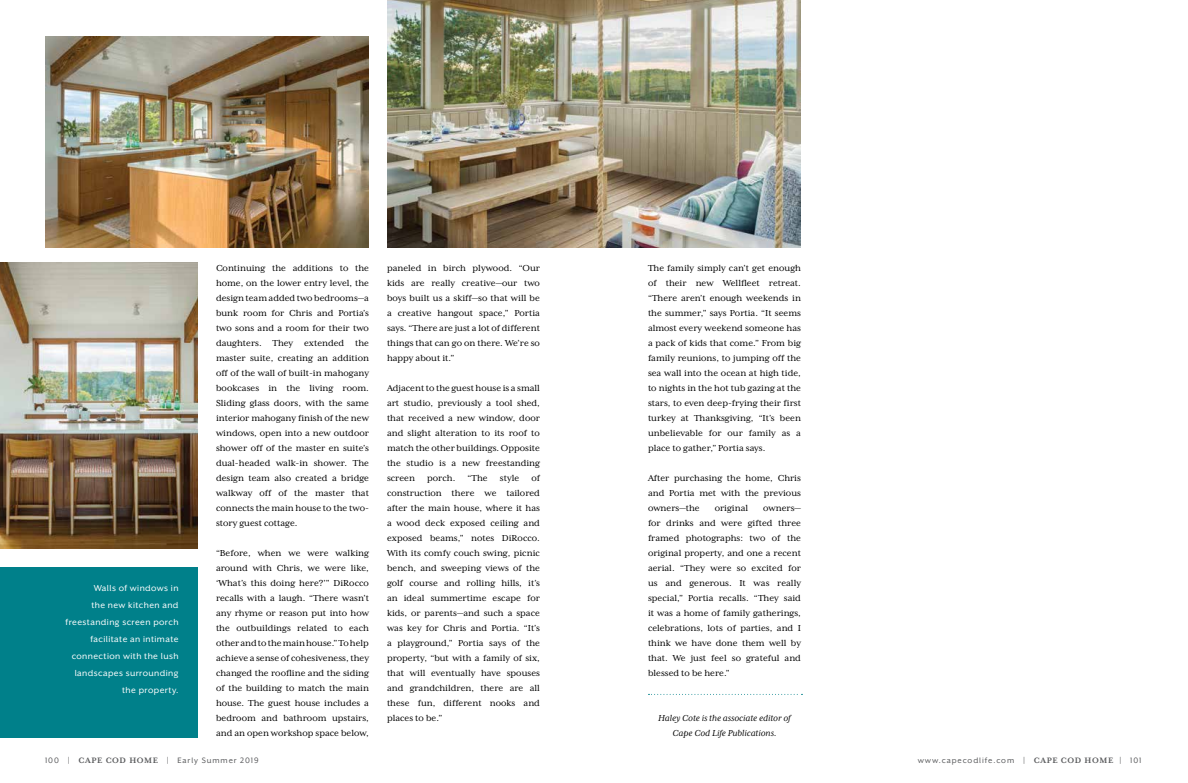
<style>
.page{position:relative;width:1188px;height:783px;background:#fff}
.page>*{position:absolute;margin:0;border:0;box-sizing:border-box;transform-origin:0 0}
.t1{font:10px/15px "Mrs Eaves XL Serif OT";color:#000;text-align:justify}
.t2{font:10px/17px "Mr Eaves XL San R";letter-spacing:.04em;color:#fff;text-align:right}
.t3{font:italic 10px/15px "Mrs Eaves XL Serif OT";color:#000;text-align:center}
.t4{font:9px "Mr Eaves XL San R";letter-spacing:.1em;color:#58595b}
.s1{font-family:"Mrs Eaves XL Serif OT";font-weight:700}
</style>
<div class="page">
<img style="left:45px;top:36px;width:324px;height:211px">
<img style="left:0;top:263px;width:198px;height:285px">
<svg style="left:648px;top:694px;width:155px;height:1px"></svg>
<img style="left:387px;top:0;width:414px;height:247px">
<div style="left:0;top:567px;width:198px;height:171px;background:#00808a"></div>
<p class="t2" style="left:66px;top:580px;width:114px">Walls of windows in<br>the new kitchen and freestanding screen porch facilitate an intimate connection with the lush landscapes surrounding the property.</p>
<p class="t1" style="left:216px;top:260px;width:155px">Continuing the additions to the home, on the lower entry level, the design team added two bedrooms—a bunk room for Chris and Portia’s two sons and a room for their two daughters. They extended the master suite, creating an addition off of the wall of built-in mahogany bookcases in the living room.<br>Sliding glass doors, with the same interior mahogany finish of the new windows, open into a new outdoor shower off of the master en suite’s dual-headed walk-in shower. The design team also created a bridge walkway off of the master that connects the main house to the two&shy;story guest cottage.</p>
<p class="t1" style="left:216px;top:545px;width:155px">“Before, when we were walking around with Chris, we were like, ‘What’s this doing here?’” DiRocco recalls with a laugh. “There wasn’t any rhyme or reason put into how the outbuildings related to each other and to the main house.” To help achieve a sense of cohesiveness, they changed the roofline and the siding of the building to match the main house. The guest house includes a bedroom and bathroom upstairs, and an open workshop space below,</p>
<p class="t1" style="left:387px;top:260px;width:155px">paneled in birch plywood. “Our kids are really creative—our two boys built us a skiff—so that will be a creative hangout space,” Portia says. “There are just a lot of different things that can go on there. We’re so happy about it.”</p>
<p class="t1" style="left:387px;top:380px;width:155px">Adjacent to the guest house is a small art studio, previously a tool shed, that received a new window, door and slight alteration to its roof to match the other buildings. Opposite the studio is a new freestanding screen porch. “The style of construction there we tailored after the main house, where it has a wood deck exposed ceiling and exposed beams,” notes DiRocco.<br>With its comfy couch swing, picnic bench, and sweeping views of the golf course and rolling hills, it’s an ideal summertime escape for kids, or parents—and such a space was key for Chris and Portia. “It’s a playground,” Portia says of the property, “but with a family of six, that will eventually have spouses and grandchildren, there are all these fun, different nooks and places to be.”</p>
<p class="t1" style="left:648px;top:260px;width:155px">The family simply can’t get enough of their new Wellfleet retreat. “There aren’t enough weekends in the summer,” says Portia. “It seems almost every weekend someone has a pack of kids that come.” From big family reunions, to jumping off the sea wall into the ocean at high tide, to nights in the hot tub gazing at the stars, to even deep-frying their first turkey at Thanksgiving, “It’s been unbelievable for our family as a place to gather,” Portia says.</p>
<p class="t1" style="left:648px;top:470px;width:155px">After purchasing the home, Chris and Portia met with the previous owners—the</p>
<p class="t1" style="left:715px;top:500px;width:35px">original</p>
<p class="t1" style="left:648px;top:500px;width:155px;text-indent:115px">owners— for drinks and were gifted three framed photographs: two of the original property, and one a recent aerial. “They were so excited for us and generous. It was really special,” Portia recalls. “They said it was a home of family gatherings, celebrations, lots of parties, and I think we have done them well by that. We just feel so grateful and blessed to be here.”</p>
<p class="t3" style="left:658px;top:710px;width:134px">Haley Cote is the associate editor of<br>Cape Cod Life Publications.</p>
<p class="t4" style="left:45px;top:756px;width:215px">100 | <span class="s1">CAPE COD HOME</span> | Early Summer 2019</p>
<p class="t4" style="left:918px;top:756px;width:225px">www.capecodlife.com | <span class="s1">CAPE COD HOME</span> | 101</p>
</div>
